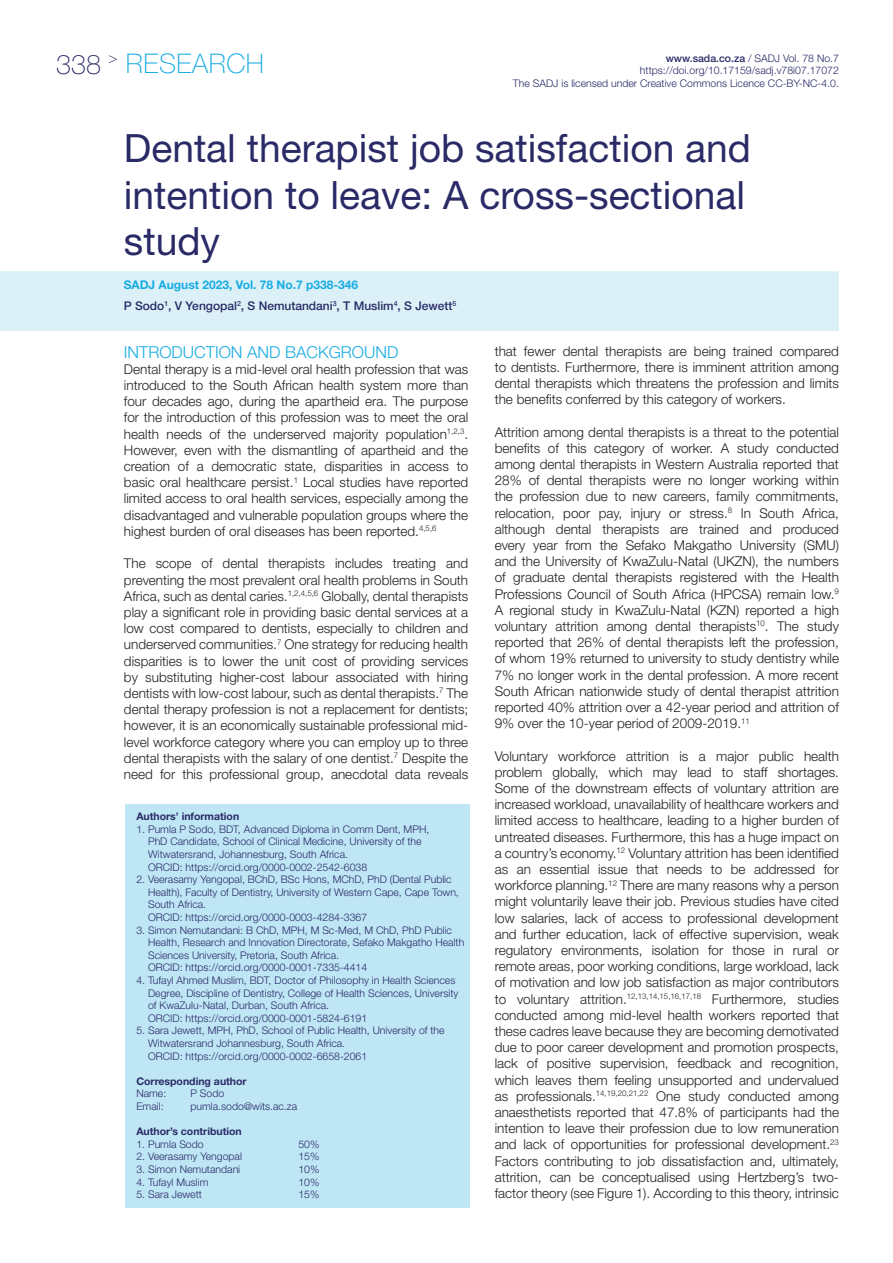
<style>
.page{position:relative;width:893px;height:1263px;background:#fff}
.page>*{position:absolute;margin:0;border:0;box-sizing:border-box;transform-origin:0 0}
.t1{font:39px/46.8px "Helvetica Neue LT Std";color:#292a66}
.t2{font:100 27px "Helvetica Neue LT Std";letter-spacing:.02em;color:#18ace3}
.t3{font:300 16.5px "Helvetica Neue LT Std";color:#18ace3}
.t4{font:100 15px "Helvetica Neue LT Std";color:#292a66}
.t5{font:300 13.5px/16.2px "Helvetica Neue LT Std";color:#231f20;text-align:justify}
.t6{font:500 12px "Helvetica Neue LT Std";color:#292a66}
.t7{font:700 12px "Helvetica Neue LT Std";color:#18ace3}
.t8{font:300 10.5px/12.6px "Helvetica Neue LT Std";color:#292a66}
.t9{font:300 10.5px/12.6px "Helvetica Neue LT Std";color:#282a66;text-align:right}
.t10{font:700 10.5px "Helvetica Neue LT Std";color:#292a66}
.s1{color:#292a66}
.s2{font-weight:500}
</style>
<div class="page">
<div style="left:0;top:271px;width:839px;height:60px;background:#dbf1f7"></div>
<div style="left:125px;top:804px;width:345px;height:404px;background:#bfe6f5"></div>
<h2 class="t2" style="left:56px;top:48px;width:209px"><span class="s1">338</span> RESEARCH</h2>
<p class="t4" style="left:109px;top:50px;width:10px">&gt;</p>
<p class="t9" style="left:513px;top:51px;width:327px"><span class="s2">www.sada.co.za</span> / SADJ Vol. 78 No.7 https://doi.org/10.17159/sadj.v78i07.17072<br>The SADJ is licensed under Creative Commons Licence CC-BY-NC-4.0.</p>
<h1 class="t1" style="left:124px;top:124px;width:629px">Dental therapist job satisfaction and intention to leave: A cross-sectional study</h1>
<p class="t7" style="left:124px;top:278px;width:236px">SADJ August 2023, Vol. 78 No.7 p338-346</p>
<p class="t6" style="left:124px;top:298px;width:334px">P Sodo<sup>1</sup>, V Yengopal<sup>2</sup>, S Nemutandani<sup>3</sup>, T Muslim<sup>4</sup>, S Jewett<sup>5</sup></p>
<p class="t3" style="left:124px;top:342px;width:276px">INTRODUCTION AND BACKGROUND</p>
<p class="t5" style="left:124px;top:361px;width:346px">Dental therapy is a mid-level oral health profession that was introduced to the South African health system more than four decades ago, during the apartheid era. The purpose for the introduction of this profession was to meet the oral health needs of the underserved majority population<sup>1,2,3</sup>.<br>However, even with the dismantling of apartheid and the creation of a democratic state, disparities in access to basic oral healthcare persist.<sup>1</sup> Local studies have reported limited access to oral health services, especially among the disadvantaged and vulnerable population groups where the highest burden of oral diseases has been reported.<sup>4,5,6</sup></p>
<p class="t5" style="left:124px;top:555px;width:346px">The scope of dental therapists includes treating and preventing the most prevalent oral health problems in South Africa, such as dental caries.<sup>1,2,4,5,6</sup> Globally, dental therapists play a significant role in providing basic dental services at a low cost compared to dentists, especially to children and underserved communities.<sup>7</sup> One strategy for reducing health disparities is to lower the unit cost of providing services by substituting higher-cost labour associated with hiring dentists with low-cost labour, such as dental therapists.<sup>7</sup> The dental therapy profession is not a replacement for dentists; however, it is an economically sustainable professional mid&shy;level workforce category where you can employ up to three dental therapists with the salary of one dentist.<sup>7</sup> Despite the need for this professional group, anecdotal data reveals</p>
<p class="t10" style="left:136px;top:810px;width:104px">Authors’ information</p>
<p class="t8" style="left:148px;top:822px;width:283px;text-indent:-12px">1. Pumla P Sodo, BDT, Advanced Diploma in Comm Dent, MPH, PhD Candidate, School of Clinical Medicine, University of the Witwatersrand, Johannesburg, South Africa.<br>ORCID: https://orcid.org/0000-0002-2542-6038</p>
<p class="t8" style="left:148px;top:873px;width:312px;text-indent:-12px">2. Veerasamy Yengopal, BChD, BSc Hons, MChD, PhD (Dental Public Health), Faculty of Dentistry, University of Western Cape, Cape Town, South Africa.<br>ORCID: https://orcid.org/0000-0003-4284-3367</p>
<p class="t8" style="left:148px;top:923px;width:318px;text-indent:-12px">3. Simon Nemutandani: B ChD, MPH, M Sc-Med, M ChD, PhD Public Health, Research and Innovation Directorate, Sefako Makgatho Health Sciences University, Pretoria, South Africa.<br>ORCID: https://orcid.org/0000-0001-7335-4414</p>
<p class="t8" style="left:148px;top:974px;width:312px;text-indent:-12px">4. Tufayl Ahmed Muslim, BDT, Doctor of Philosophy in Health Sciences Degree, Discipline of Dentistry, College of Health Sciences, University of KwaZulu-Natal, Durban, South Africa.<br>ORCID: https://orcid.org/0000-0001-5824-6191</p>
<p class="t8" style="left:148px;top:1024px;width:298px;text-indent:-12px">5. Sara Jewett, MPH, PhD, School of Public Health, University of the<br>Witwatersrand Johannesburg, South Africa.<br>ORCID: https://orcid.org/0000-0002-6658-2061</p>
<p class="t10" style="left:136px;top:1074px;width:112px">Corresponding author</p>
<p class="t8" style="left:136px;top:1087px;width:31px">Name:</p>
<p class="t8" style="left:190px;top:1087px;width:35px">P Sodo</p>
<p class="t8" style="left:136px;top:1100px;width:29px">Email:</p>
<p class="t8" style="left:190px;top:1100px;width:108px">pumla.sodo@wits.ac.za</p>
<p class="t10" style="left:136px;top:1125px;width:107px">Author’s contribution</p>
<p class="t8" style="left:136px;top:1137px;width:69px">1. Pumla Sodo</p>
<p class="t8" style="left:298px;top:1137px;width:23px">50%</p>
<p class="t8" style="left:136px;top:1150px;width:107px">2. Veerasamy Yengopal</p>
<p class="t8" style="left:298px;top:1150px;width:23px">15%</p>
<p class="t8" style="left:136px;top:1163px;width:105px">3. Simon Nemutandani</p>
<p class="t8" style="left:298px;top:1163px;width:23px">10%</p>
<p class="t8" style="left:136px;top:1175px;width:74px">4. Tufayl Muslim</p>
<p class="t8" style="left:298px;top:1175px;width:23px">10%</p>
<p class="t8" style="left:136px;top:1188px;width:67px">5. Sara Jewett</p>
<p class="t8" style="left:298px;top:1188px;width:23px">15%</p>
<p class="t5" style="left:495px;top:342px;width:346px">that fewer dental therapists are being trained compared to dentists. Furthermore, there is imminent attrition among dental therapists which threatens the profession and limits the benefits conferred by this category of workers.</p>
<p class="t5" style="left:495px;top:423px;width:346px">Attrition among dental therapists is a threat to the potential benefits of this category of worker. A study conducted among dental therapists in Western Australia reported that 28% of dental therapists were no longer working within the profession due to new careers, family commitments, relocation, poor pay, injury or stress.<sup>8</sup> In South Africa, although dental therapists are trained and produced every year from the Sefako Makgatho University (SMU) and the University of KwaZulu-Natal (UKZN), the numbers of graduate dental therapists registered with the Health Professions Council of South Africa (HPCSA) remain low.<sup>9<br></sup>A regional study in KwaZulu-Natal (KZN) reported a high voluntary attrition among dental therapists<sup>10</sup>. The study reported that 26% of dental therapists left the profession, of whom 19% returned to university to study dentistry while 7% no longer work in the dental profession. A more recent South African nationwide study of dental therapist attrition reported 40% attrition over a 42-year period and attrition of 9% over the 10-year period of 2009-2019.<sup>11</sup></p>
<p class="t5" style="left:495px;top:747px;width:346px">Voluntary workforce attrition is a major public health problem globally, which may lead to staff shortages.<br>Some of the downstream effects of voluntary attrition are increased workload, unavailability of healthcare workers and limited access to healthcare, leading to a higher burden of untreated diseases. Furthermore, this has a huge impact on a country’s economy.<sup>12</sup> Voluntary attrition has been identified as an essential issue that needs to be addressed for workforce planning.<sup>12</sup> There are many reasons why a person might voluntarily leave their job. Previous studies have cited low salaries, lack of access to professional development and further education, lack of effective supervision, weak regulatory environments, isolation for those in rural or remote areas, poor working conditions, large workload, lack of motivation and low job satisfaction as major contributors to voluntary attrition.<sup>12,13,14,15,16,17,18</sup> Furthermore, studies conducted among mid-level health workers reported that these cadres leave because they are becoming demotivated due to poor career development and promotion prospects, lack of positive supervision, feedback and recognition, which leaves them feeling unsupported and undervalued as professionals.<sup>14,19,20,21,22</sup> One study conducted among anaesthetists reported that 47.8% of participants had the intention to leave their profession due to low remuneration and lack of opportunities for professional development.<sup>23<br></sup>Factors contributing to job dissatisfaction and, ultimately, attrition, can be conceptualised using Hertzberg’s two&shy;factor theory (see Figure 1). According to this theory, intrinsic</p>
</div>
